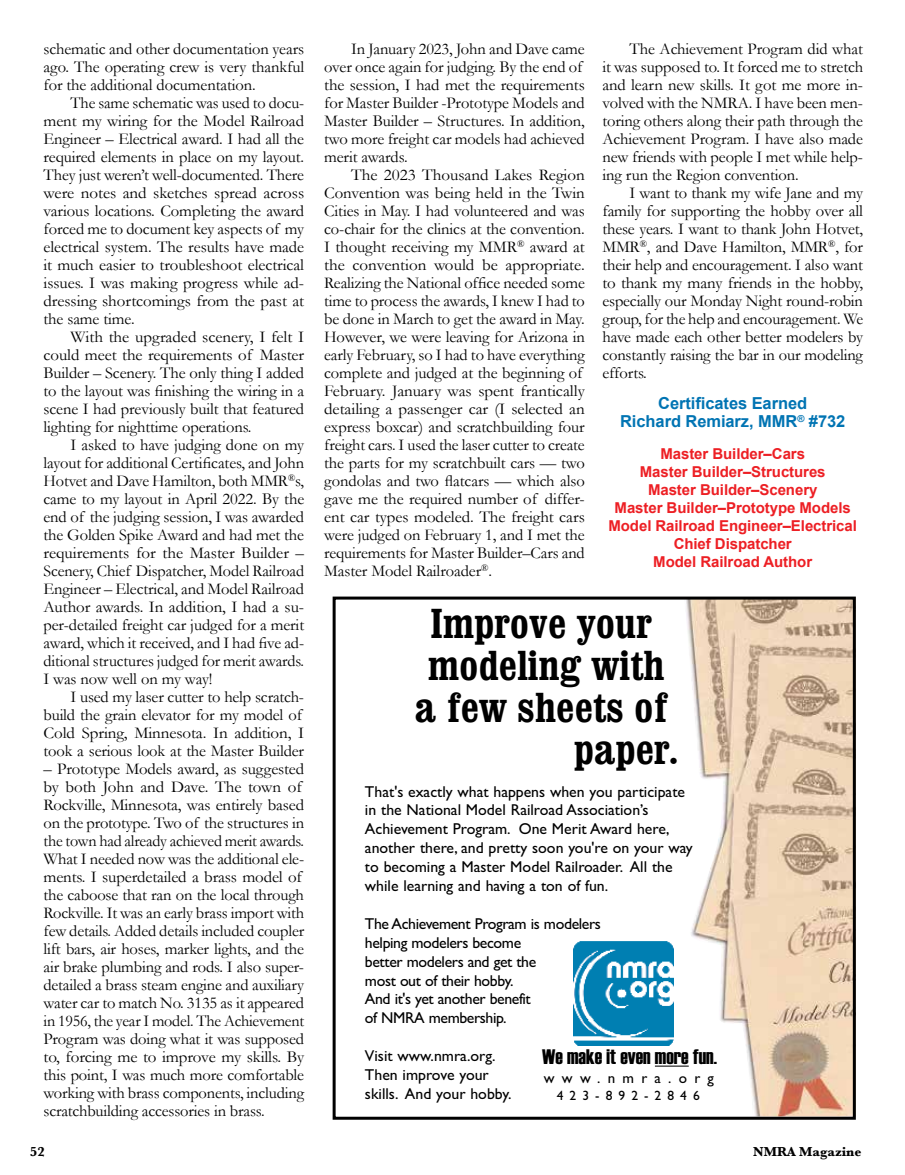
<style>
.page{position:relative;width:905px;height:1175px;background:#fff}
.page>*{position:absolute;margin:0;border:0;box-sizing:border-box;transform-origin:0 0}
.t1{font:700 condensed 42px "Clarendon";color:#000}
.t2{font:21px "Haettenschweiler";color:#000}
.t3{font:16.5px/18px "Garamond";letter-spacing:-.005em;color:#000;text-align:justify}
.t4{font:700 16.5px/18px "Arial";letter-spacing:-.005em;color:#0074b3;text-align:center}
.t5{font:15.75px/18.9px "Gill Sans";color:#000}
.t6{font:15.75px/18.9px "Gill Sans";letter-spacing:-.025em;color:#000}
.t7{font:700 15px/18px "Arial";letter-spacing:-.005em;color:#ed1f24;text-align:center}
.t8{font:15px "Gill Sans";letter-spacing:.485em;color:#000}
.t9{font:700 13.5px "Baskerville";color:#000}
.t10{font:13.5px "Gill Sans";letter-spacing:.45em;color:#000}
</style>
<div class="page">
<img style="left:683px;top:597px;width:173px;height:519px">
<img style="left:573px;top:941px;width:101px;height:104px">
<hr style="left:655px;top:1065px;width:33px;height:1px;background:#000">
<div style="left:332px;top:596px;width:523px;height:523px;border:3px solid #000"></div>
<p class="t3" style="left:44px;top:40px;width:262px">schematic and other documentation years ago. The operating crew is very thankful for the additional documentation.</p>
<p class="t3" style="left:44px;top:94px;width:262px;text-indent:27px">The same schematic was used to docu&shy;ment my wiring for the Model Railroad Engineer – Electrical award. I had all the required elements in place on my layout.<br>They just weren’t well-documented. There were notes and sketches spread across various locations. Completing the award forced me to document key aspects of my electrical system. The results have made it much easier to troubleshoot electrical issues. I was making progress while ad&shy;dressing shortcomings from the past at the same time.</p>
<p class="t3" style="left:44px;top:328px;width:262px;text-indent:27px">With the upgraded scenery, I felt I could meet the requirements of Master Builder – Scenery. The only thing I added to the layout was finishing the wiring in a scene I had previously built that featured lighting for nighttime operations.</p>
<p class="t3" style="left:44px;top:436px;width:262px;text-indent:27px">I asked to have judging done on my layout for additional Certificates, and John Hotvet and Dave Hamilton, both MMR<sup>®</sup>s, came to my layout in April 2022. By the end of the judging session, I was awarded the Golden Spike Award and had met the requirements for the Master Builder – Scenery, Chief Dispatcher, Model Railroad Engineer – Electrical, and Model Railroad Author awards. In addition, I had a su&shy;per-detailed freight car judged for a merit award, which it received, and I had five ad&shy;ditional structures judged for merit awards.<br>I was now well on my way!</p>
<p class="t3" style="left:44px;top:688px;width:262px;text-align:left;text-indent:27px">I used my laser cutter to help scratch&shy;build the grain elevator for my model of Cold Spring, Minnesota. In addition, I took a serious look at the Master Builder</p>
<p class="t3" style="left:44px;top:760px;width:262px;text-align:left">– Prototype Models award, as suggested by both John and Dave. The town of Rockville, Minnesota, was entirely based on the prototype. Two of the structures in the town had already achieved merit awards.<br>What I needed now was the additional ele&shy;ments. I superdetailed a brass model of the caboose that ran on the local through Rockville. It was an early brass import with few details. Added details included coupler lift bars, air hoses, marker lights, and the air brake plumbing and rods. I also super&shy;detailed a brass steam engine and auxiliary water car to match No. 3135 as it appeared in 1956, the year I model. The Achievement Program was doing what it was supposed to, forcing me to improve my skills. By this point, I was much more comfortable working with brass components, including scratchbuilding accessories in brass.</p>
<p class="t3" style="left:324px;top:40px;width:262px;text-align:left;text-indent:27px">In January 2023, John and Dave came over once again for judging. By the end of the session, I had met the requirements for Master Builder -Prototype Models and Master Builder – Structures. In addition, two more freight car models had achieved merit awards.</p>
<p class="t3" style="left:324px;top:166px;width:262px;text-align:left;text-indent:27px">The 2023 Thousand Lakes Region Convention was being held in the Twin Cities in May. I had volunteered and was co-chair for the clinics at the convention.<br>I thought receiving my MMR<sup>®</sup> award at the convention would be appropriate.<br>Realizing the National office needed some time to process the awards, I knew I had to be done in March to get the award in May.<br>However, we were leaving for Arizona in early February, so I had to have everything complete and judged at the beginning of February. January was spent frantically detailing a passenger car (I selected an express boxcar) and scratchbuilding four freight cars. I used the laser cutter to create the parts for my scratchbuilt cars — two gondolas and two flatcars — which also gave me the required number of differ&shy;ent car types modeled. The freight cars were judged on February 1, and I met the requirements for Master Builder–Cars and Master Model Railroader<sup>®</sup>.</p>
<p class="t3" style="left:602px;top:40px;width:262px;text-indent:27px">The Achievement Program did what it was supposed to. It forced me to stretch and learn new skills. It got me more in&shy;volved with the NMRA. I have been men&shy;toring others along their path through the Achievement Program. I have also made new friends with people I met while help&shy;ing run the Region convention.</p>
<p class="t3" style="left:602px;top:184px;width:262px;text-indent:27px">I want to thank my wife Jane and my family for supporting the hobby over all these years. I want to thank John Hotvet, MMR<sup>®</sup>, and Dave Hamilton, MMR<sup>®</sup>, for their help and encouragement. I also want to thank my many friends in the hobby, especially our Monday Night round-robin group, for the help and encouragement. We have made each other better modelers by constantly raising the bar in our modeling efforts.</p>
<p class="t4" style="left:620px;top:395px;width:227px">Certificates Earned<br>Richard Remiarz, MMR<sup>®</sup> #732</p>
<p class="t7" style="left:608px;top:445px;width:250px">Master Builder–Cars<br>Master Builder–Structures<br>Master Builder–Scenery<br>Master Builder–Prototype Models<br>Model Railroad Engineer–Electrical<br>Chief Dispatcher<br>Model Railroad Author</p>
<h1 class="t1" style="left:430px;top:598px;width:222px">Improve your</h1>
<h1 class="t1" style="left:428px;top:640px;width:238px">modeling with</h1>
<h1 class="t1" style="left:414px;top:682px;width:254px">a few sheets of</h1>
<h1 class="t1" style="left:574px;top:724px;width:106px">paper.</h1>
<p class="t5" style="left:365px;top:782px;width:329px">That's exactly what happens when you participate in the National Model Railroad Association’s Achievement Program. One Merit Award here, another there, and pretty soon you're on your way to becoming a Master Model Railroader. All the while learning and having a ton of fun.</p>
<p class="t6" style="left:365px;top:914px;width:237px">The Achievement Program is modelers helping modelers become<br>better modelers and get the<br>most out of their hobby.<br>And it's yet another benefit<br>of NMRA membership.</p>
<p class="t5" style="left:365px;top:1046px;width:148px">Visit www.nmra.org.<br>Then improve your skills. And your hobby.</p>
<p class="t2" style="left:542px;top:1044px;width:176px">We make it even more fun.</p>
<p class="t8" style="left:544px;top:1069px;width:172px">www.nmra.org</p>
<p class="t10" style="left:556px;top:1087px;width:145px">423-892-2846</p>
<p class="t9" style="left:30px;top:1142px;width:16px">52</p>
<p class="t9" style="left:753px;top:1142px;width:110px">NMRA Magazine</p>
</div>
